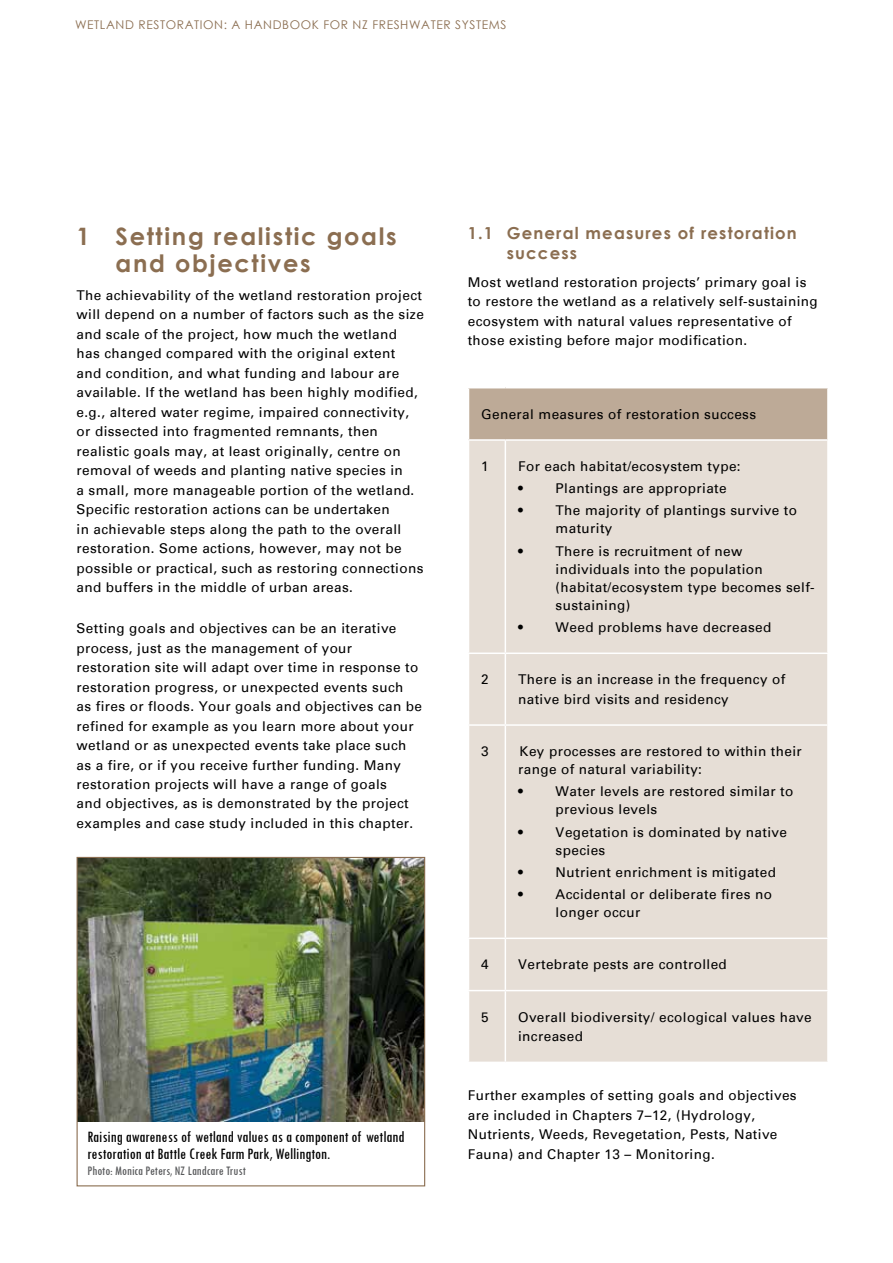
<style>
.page{position:relative;width:893px;height:1263px;background:#fff}
.page>*{position:absolute;margin:0;border:0;box-sizing:border-box;transform-origin:0 0}
.t1{font:700 24px/27px "Century Gothic";letter-spacing:.07em;color:#8b6e51}
.t2{font:condensed 16.5px/16.5px "Tw Cen";color:#000}
.t3{font:700 16.5px/19.5px "Century Gothic";letter-spacing:.07em;color:#8b6e51}
.t4{font:13.5px/19.5px "Univers";letter-spacing:.03em;color:#000}
.t5{font:condensed 13.5px "Tw Cen";color:#58595b}
.t6{font:12px "Century Gothic";letter-spacing:.05em;color:#8b6e51}
</style>
<div class="page">
<img style="left:79px;top:859px;width:344px;height:262px">
<div style="left:77px;top:857px;width:348px;height:329px;border:1px solid #8b6e51"></div>
<div style="left:468px;top:388px;width:360px;height:52px;background:#bdaa97"></div>
<div style="left:469px;top:441px;width:358px;height:620px;background:#e6ded6"></div>
<hr style="left:505px;top:441px;width:1px;height:211px;background:#fff">
<hr style="left:468px;top:652px;width:37px;height:2px;background:#fff">
<hr style="left:505px;top:652px;width:324px;height:2px;background:#fff">
<hr style="left:505px;top:654px;width:1px;height:70px;background:#fff">
<hr style="left:468px;top:724px;width:37px;height:2px;background:#fff">
<hr style="left:505px;top:724px;width:324px;height:2px;background:#fff">
<hr style="left:505px;top:726px;width:1px;height:211px;background:#fff">
<hr style="left:468px;top:937px;width:37px;height:2px;background:#fff">
<hr style="left:505px;top:937px;width:324px;height:2px;background:#fff">
<hr style="left:505px;top:939px;width:1px;height:51px;background:#fff">
<hr style="left:468px;top:990px;width:37px;height:1px;background:#fff">
<hr style="left:505px;top:990px;width:324px;height:1px;background:#fff">
<hr style="left:505px;top:991px;width:1px;height:70px;background:#fff">
<hr style="left:468px;top:388px;width:1px;height:51px;background:#fff">
<hr style="left:827px;top:388px;width:2px;height:51px;background:#fff">
<hr style="left:468px;top:439px;width:37px;height:2px;background:#fff">
<hr style="left:505px;top:439px;width:324px;height:2px;background:#fff">
<p class="t6" style="left:75px;top:16px;width:433px">WETLAND RESTORATION: A HANDBOOK FOR NZ FRESHWATER SYSTEMS</p>
<h1 class="t1" style="left:116px;top:221px;width:283px;text-indent:-39px">1 Setting realistic goals and objectives</h1>
<p class="t4" style="left:77px;top:285px;width:349px">The achievability of the wetland restoration project will depend on a number of factors such as the size and scale of the project, how much the wetland<br>has changed compared with the original extent<br>and condition, and what funding and labour are available. If the wetland has been highly modified, e.g., altered water regime, impaired connectivity, or dissected into fragmented remnants, then realistic goals may, at least originally, centre on removal of weeds and planting native species in<br>a small, more manageable portion of the wetland.<br>Specific restoration actions can be undertaken<br>in achievable steps along the path to the overall restoration. Some actions, however, may not be possible or practical, such as restoring connections and buffers in the middle of urban areas.</p>
<p class="t4" style="left:77px;top:618px;width:347px">Setting goals and objectives can be an iterative process, just as the management of your restoration site will adapt over time in response to restoration progress, or unexpected events such<br>as fires or floods. Your goals and objectives can be refined for example as you learn more about your wetland or as unexpected events take place such as a fire, or if you receive further funding. Many restoration projects will have a range of goals<br>and objectives, as is demonstrated by the project examples and case study included in this chapter.</p>
<p class="t2" style="left:88px;top:1128px;width:318px">Raising awareness of wetland values as a component of wetland restoration at Battle Creek Farm Park, Wellington.</p>
<p class="t5" style="left:88px;top:1163px;width:160px">Photo: Monica Peters, NZ Landcare Trust</p>
<p class="t3" style="left:507px;top:223px;width:292px;text-indent:-39px">1.1 General measures of restoration success</p>
<p class="t4" style="left:468px;top:272px;width:352px">Most wetland restoration projects’ primary goal is to restore the wetland as a relatively self-sustaining ecosystem with natural values representative of those existing before major modification.</p>
<p class="t4" style="left:481px;top:404px;width:276px">General measures of restoration success</p>
<p class="t4" style="left:481px;top:456px;width:9px">1</p>
<p class="t4" style="left:518px;top:455px;width:224px;line-height:22.2px">For each habitat/ecosystem type: •</p>
<p class="t4" style="left:556px;top:479px;width:173px">Plantings are appropriate</p>
<p class="t4" style="left:518px;top:501px;width:6px">•</p>
<p class="t4" style="left:556px;top:502px;width:243px;line-height:18px">The majority of plantings survive to maturity</p>
<p class="t4" style="left:518px;top:541px;width:6px">•</p>
<p class="t4" style="left:556px;top:542px;width:261px;line-height:18px">There is recruitment of new individuals into the population (habitat/ecosystem type becomes self&shy;sustaining)</p>
<p class="t4" style="left:518px;top:617px;width:6px">•</p>
<p class="t4" style="left:556px;top:617px;width:217px">Weed problems have decreased</p>
<p class="t4" style="left:481px;top:670px;width:9px">2</p>
<p class="t4" style="left:518px;top:670px;width:269px">There is an increase in the frequency of native bird visits and residency</p>
<p class="t4" style="left:481px;top:741px;width:9px">3</p>
<p class="t4" style="left:518px;top:742px;width:285px;line-height:18px">Key processes are restored to within their range of natural variability:</p>
<p class="t4" style="left:518px;top:782px;width:6px">•</p>
<p class="t4" style="left:556px;top:782px;width:239px;line-height:18px">Water levels are restored similar to previous levels</p>
<p class="t4" style="left:518px;top:822px;width:6px">•</p>
<p class="t4" style="left:556px;top:823px;width:233px;line-height:18px">Vegetation is dominated by native species</p>
<p class="t4" style="left:518px;top:862px;width:6px">•</p>
<p class="t4" style="left:556px;top:862px;width:222px">Nutrient enrichment is mitigated</p>
<p class="t4" style="left:518px;top:884px;width:6px">•</p>
<p class="t4" style="left:556px;top:885px;width:218px;line-height:18px">Accidental or deliberate fires no longer occur</p>
<p class="t4" style="left:481px;top:955px;width:9px">4</p>
<p class="t4" style="left:518px;top:955px;width:210px">Vertebrate pests are controlled</p>
<p class="t4" style="left:481px;top:1007px;width:9px">5</p>
<p class="t4" style="left:518px;top:1007px;width:295px">Overall biodiversity/ ecological values have increased</p>
<p class="t4" style="left:468px;top:1085px;width:330px">Further examples of setting goals and objectives are included in Chapters 7–12, (Hydrology, Nutrients, Weeds, Revegetation, Pests, Native Fauna) and Chapter 13 – Monitoring.</p>
</div>
